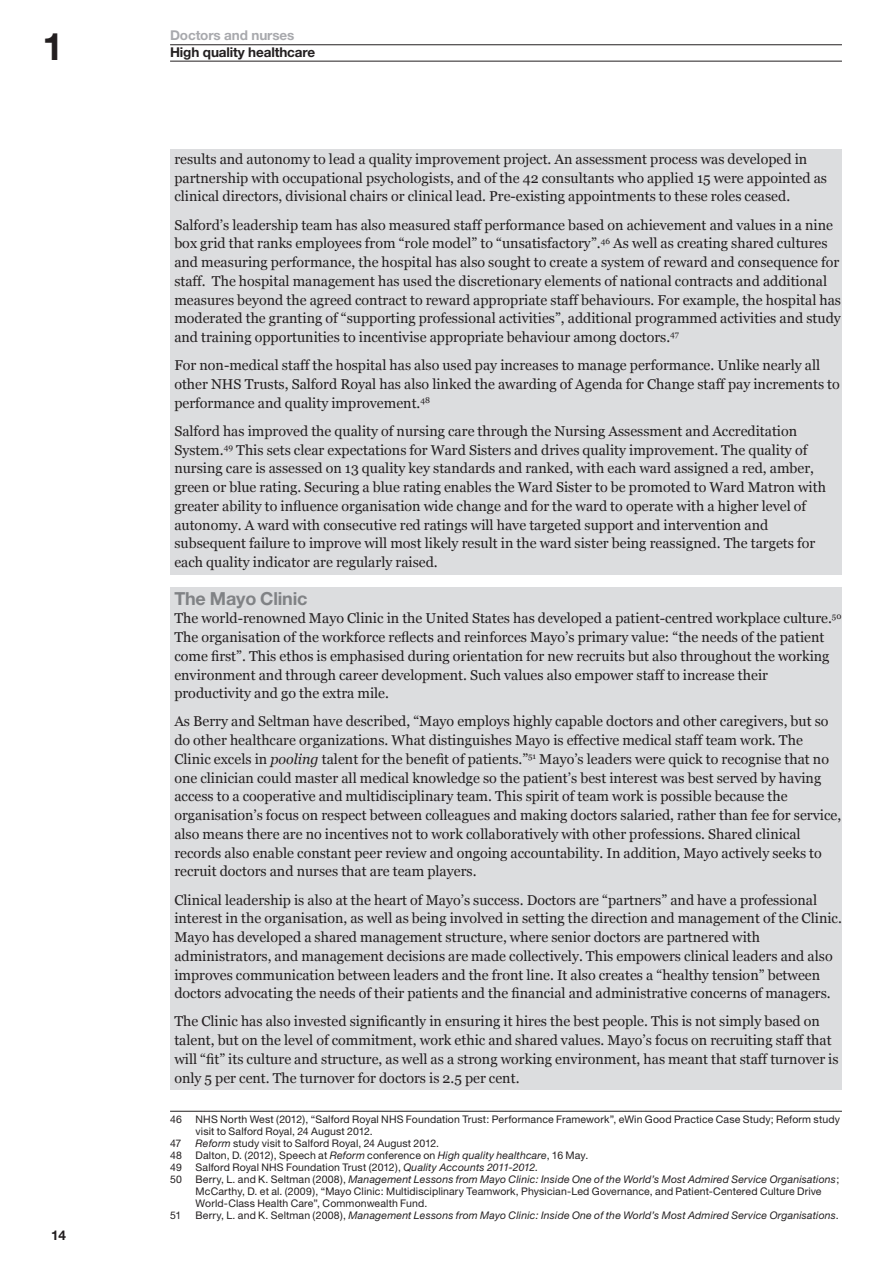
<style>
.page{position:relative;width:893px;height:1263px;background:#fff}
.page>*{position:absolute;margin:0;border:0;box-sizing:border-box;transform-origin:0 0}
.t1{font:700 37.95px "Helvetica Neue";color:#231f20}
.subheads_3{font:700 18px "Helvetica Neue";letter-spacing:-.01em;color:#808285}
.text{font:14.25px/18.8px "Georgia";color:#231f20}
.RunningHead_Black{font:700 13.5px "Helvetica Neue";letter-spacing:-.01em;color:#231f20}
.t2{font:700 13.5px "Helvetica Neue";letter-spacing:-.01em;color:#a8a9ad}
.footnotes{font:10.5px/12px "Helvetica Neue";letter-spacing:.015em;color:#231f20}
.footnotes-2{font:italic 10.5px "Helvetica Neue";letter-spacing:.015em;color:#231f20}
.s1{font-style:italic}
.s2{font-style:normal}
</style>
<div class="page">
<hr style="left:170px;top:45px;width:672px;height:1px;background:#231f20">
<hr style="left:170px;top:61px;width:672px;height:1px;background:#231f20">
<div style="left:170px;top:587px;width:672px;height:502px;background:#dcdddf"></div>
<div style="left:170px;top:149px;width:672px;height:426px;background:#dcdddf"></div>
<hr style="left:170px;top:1111px;width:672px;height:1px;background:#231f20">
<h1 class="t1" style="left:43px;top:22px;width:23px">1</h1>
<p class="RunningHead_Black" style="left:51px;top:1226px;width:17px">14</p>
<p class="t2" style="left:170px;top:27px;width:126px">Doctors and nurses</p>
<p class="RunningHead_Black" style="left:170px;top:44px;width:147px">High quality healthcare</p>
<p class="text" style="left:174px;top:150px;width:654px">results and autonomy to lead a quality improvement project. An assessment process was developed in partnership with occupational psychologists, and of the 42 consultants who applied 15 were appointed as clinical directors, divisional chairs or clinical lead. Pre-existing appointments to these roles ceased.</p>
<p class="text" style="left:174px;top:215px;width:668px">Salford’s leadership team has also measured staff performance based on achievement and values in a nine box grid that ranks employees from “role model” to “unsatisfactory”.<sup>46</sup> As well as creating shared cultures and measuring performance, the hospital has also sought to create a system of reward and consequence for staff. The hospital management has used the discretionary elements of national contracts and additional measures beyond the agreed contract to reward appropriate staff behaviours. For example, the hospital has moderated the granting of “supporting professional activities”, additional programmed activities and study and training opportunities to incentivise appropriate behaviour among doctors.<sup>47</sup></p>
<p class="text" style="left:174px;top:356px;width:667px">For non-medical staff the hospital has also used pay increases to manage performance. Unlike nearly all other NHS Trusts, Salford Royal has also linked the awarding of Agenda for Change staff pay increments to performance and quality improvement.<sup>48</sup></p>
<p class="text" style="left:174px;top:421px;width:653px">Salford has improved the quality of nursing care through the Nursing Assessment and Accreditation System.<sup>49</sup> This sets clear expectations for Ward Sisters and drives quality improvement. The quality of nursing care is assessed on 13 quality key standards and ranked, with each ward assigned a red, amber, green or blue rating. Securing a blue rating enables the Ward Sister to be promoted to Ward Matron with greater ability to influence organisation wide change and for the ward to operate with a higher level of autonomy. A ward with consecutive red ratings will have targeted support and intervention and subsequent failure to improve will most likely result in the ward sister being reassigned. The targets for each quality indicator are regularly raised.</p>
<p class="subheads_3" style="left:174px;top:587px;width:135px">The Mayo Clinic</p>
<p class="text" style="left:174px;top:609px;width:669px">The world-renowned Mayo Clinic in the United States has developed a patient-centred workplace culture.<sup>50<br></sup>The organisation of the workforce reflects and reinforces Mayo’s primary value: “the needs of the patient come first”. This ethos is emphasised during orientation for new recruits but also throughout the working environment and through career development. Such values also empower staff to increase their productivity and go the extra mile.</p>
<p class="text" style="left:174px;top:712px;width:668px">As Berry and Seltman have described, “Mayo employs highly capable doctors and other caregivers, but so do other healthcare organizations. What distinguishes Mayo is effective medical staff team work. The Clinic excels in <span class="s1">pooling</span> talent for the benefit of patients.”<sup>51</sup> Mayo’s leaders were quick to recognise that no one clinician could master all medical knowledge so the patient’s best interest was best served by having access to a cooperative and multidisciplinary team. This spirit of team work is possible because the organisation’s focus on respect between colleagues and making doctors salaried, rather than fee for service, also means there are no incentives not to work collaboratively with other professions. Shared clinical records also enable constant peer review and ongoing accountability. In addition, Mayo actively seeks to recruit doctors and nurses that are team players.</p>
<p class="text" style="left:174px;top:890px;width:669px">Clinical leadership is also at the heart of Mayo’s success. Doctors are “partners” and have a professional interest in the organisation, as well as being involved in setting the direction and management of the Clinic.<br>Mayo has developed a shared management structure, where senior doctors are partnered with administrators, and management decisions are made collectively. This empowers clinical leaders and also improves communication between leaders and the front line. It also creates a “healthy tension” between doctors advocating the needs of their patients and the financial and administrative concerns of managers.</p>
<p class="text" style="left:174px;top:1012px;width:666px">The Clinic has also invested significantly in ensuring it hires the best people. This is not simply based on talent, but on the level of commitment, work ethic and shared values. Mayo’s focus on recruiting staff that will “fit” its culture and structure, as well as a strong working environment, has meant that staff turnover is only 5 per cent. The turnover for doctors is 2.5 per cent.</p>
<p class="footnotes" style="left:170px;top:1113px;width:13px">46</p>
<p class="footnotes" style="left:196px;top:1113px;width:646px">NHS North West (2012), “Salford Royal NHS Foundation Trust: Performance Framework”, eWin Good Practice Case Study; Reform study visit to Salford Royal, 24 August 2012.</p>
<p class="footnotes" style="left:170px;top:1137px;width:13px">47</p>
<p class="footnotes" style="left:196px;top:1137px;width:245px"><span class="s1">Reform</span> study visit to Salford Royal, 24 August 2012.</p>
<p class="footnotes" style="left:170px;top:1149px;width:13px">48</p>
<p class="footnotes" style="left:196px;top:1149px;width:394px">Dalton, D. (2012), Speech at <span class="s1">Reform</span> conference on <span class="s1">High quality healthcare</span>, 16 May.</p>
<p class="footnotes" style="left:170px;top:1161px;width:13px">49</p>
<p class="footnotes" style="left:196px;top:1161px;width:344px">Salford Royal NHS Foundation Trust (2012), <span class="s1">Quality Accounts 2011-2012.</span></p>
<p class="footnotes" style="left:170px;top:1173px;width:13px">50</p>
<p class="footnotes" style="left:196px;top:1173px;width:645px">Berry, L. and K. Seltman (2008), <span class="s1">Management Lessons from Mayo Clinic: Inside One of the World’s Most Admired Service Organisations</span>;<br>McCarthy, D. et al. (2009), “Mayo Clinic: Multidisciplinary Teamwork, Physician-Led Governance, and Patient-Centered Culture Drive<br>World-Class Health Care”, Commonwealth Fund.</p>
<p class="footnotes" style="left:170px;top:1209px;width:13px">51</p>
<p class="footnotes-2" style="left:196px;top:1209px;width:645px"><span class="s2">Berry, L. and K. Seltman (2008),</span> Management Lessons from Mayo Clinic: Inside One of the World’s Most Admired Service Organisations<span class="s2">.</span></p>
</div>
